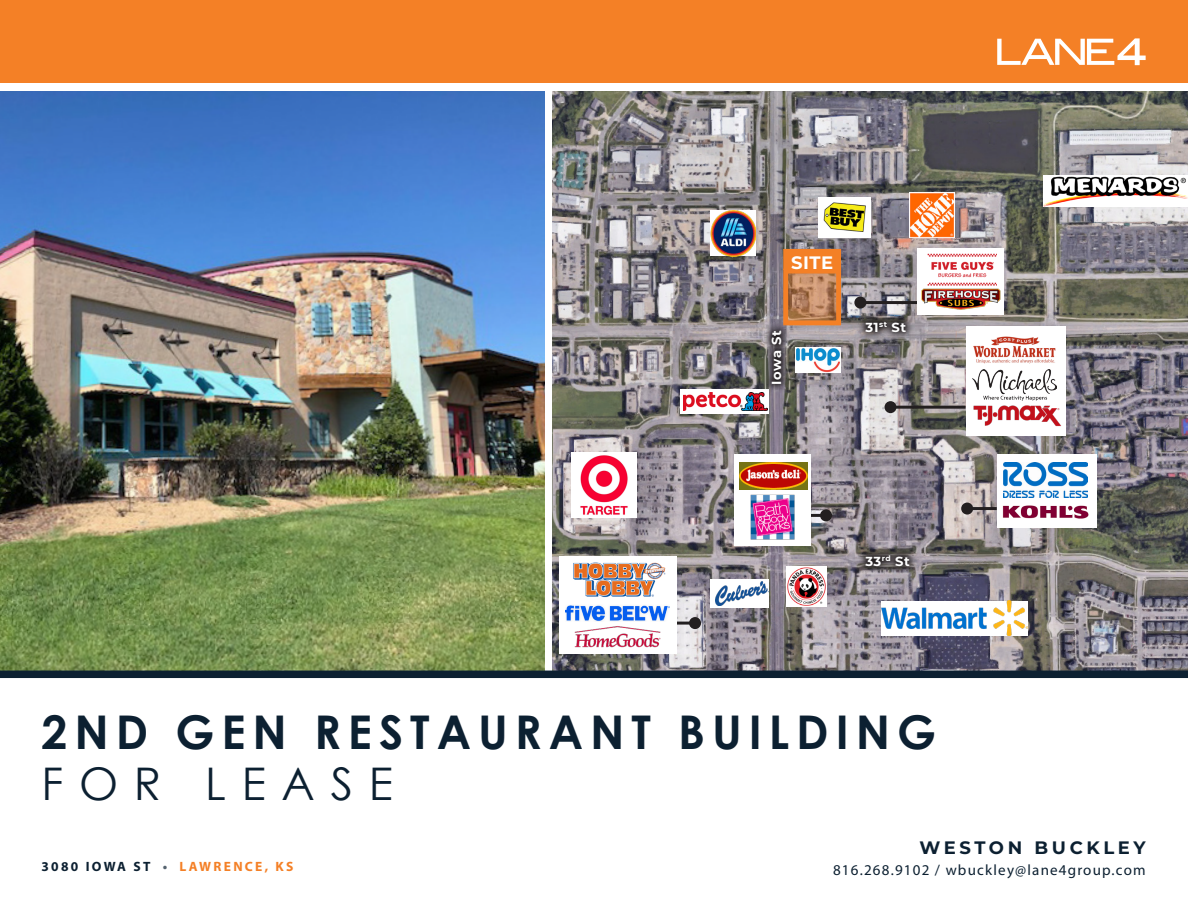
<style>
.page{position:relative;width:1188px;height:918px;background:#fff}
.page>*{position:absolute;margin:0;border:0;box-sizing:border-box;transform-origin:0 0}
.t1{font:700 46.5px "Century Gothic";letter-spacing:.15em;color:#0c2031}
.t2{font:45px "Century Gothic";letter-spacing:.35em;color:#0c2031}
.Contact_Info{font:700 18px "Montserrat";letter-spacing:.2em;color:#0c2031}
.t3{font:700 18px "Montserrat";color:#fff}
.Contact_Info-2{font:15px "Myriad Pro";letter-spacing:.08em;color:#0c2031}
.Contact_Info-3{font:700 13.5px "Myriad Pro";letter-spacing:.17em;color:#f48026}
.t4{font:700 13.2px "Montserrat";letter-spacing:.04em;color:#fff}
.s1{color:#0c2031}
.s2{color:#55636f}
</style>
<div class="page">
<img style="left:0;top:91px;width:544px;height:580px">
<div style="left:0;top:0;width:1188px;height:82px;background:#f48026"></div>
<svg style="left:997px;top:38px;width:149px;height:27px"></svg>
<img style="left:553px;top:91px;width:635px;height:580px">
<div style="left:0;top:671px;width:1188px;height:7px;background:#0c2031"></div>
<img style="left:572px;top:453px;width:64px;height:64px">
<img style="left:710px;top:211px;width:46px;height:45px">
<img style="left:1043px;top:176px;width:145px;height:31px">
<img style="left:881px;top:601px;width:146px;height:35px">
<img style="left:910px;top:193px;width:44px;height:44px">
<svg style="left:789px;top:275px;width:46px;height:44px;background:#b88461"></svg>
<div style="left:783px;top:269px;width:58px;height:56px;border:5px solid #f48026"></div>
<div style="left:783px;top:249px;width:58px;height:21px;background:#f48026"></div>
<div style="left:966px;top:326px;width:100px;height:110px;background:#fff"></div>
<img style="left:972px;top:336px;width:84px;height:64px">
<img style="left:973px;top:405px;width:88px;height:22px">
<hr style="left:891px;top:406px;width:75px;height:3px;background:#231f20">
<div style="left:885px;top:401px;width:12px;height:12px;background:#231f20;border-radius:50%"></div>
<div style="left:998px;top:454px;width:99px;height:73px;background:#fff"></div>
<hr style="left:967px;top:507px;width:30px;height:3px;background:#231f20">
<div style="left:961px;top:503px;width:12px;height:12px;background:#231f20;border-radius:50%"></div>
<img style="left:1003px;top:463px;width:85px;height:34px">
<img style="left:1002px;top:505px;width:87px;height:14px">
<img style="left:819px;top:197px;width:51px;height:40px">
<div style="left:680px;top:389px;width:89px;height:24px;background:#fff"></div>
<img style="left:683px;top:392px;width:85px;height:19px">
<svg style="left:763px;top:322px;width:27px;height:70px;background:#645f60"></svg>
<svg style="left:857px;top:547px;width:61px;height:27px;background:#5e595a"></svg>
<svg style="left:857px;top:313px;width:57px;height:27px;background:#696568"></svg>
<hr style="left:773px;top:514px;width:53px;height:3px;background:#231f20">
<div style="left:820px;top:509px;width:12px;height:12px;background:#231f20;border-radius:50%"></div>
<div style="left:734px;top:455px;width:77px;height:91px;background:#fff"></div>
<img style="left:740px;top:462px;width:68px;height:27px">
<img style="left:750px;top:494px;width:45px;height:46px">
<img style="left:795px;top:347px;width:45px;height:25px">
<hr style="left:642px;top:622px;width:53px;height:3px;background:#231f20">
<div style="left:689px;top:617px;width:12px;height:12px;background:#231f20;border-radius:50%"></div>
<div style="left:559px;top:556px;width:117px;height:98px;background:#fff"></div>
<img style="left:573px;top:562px;width:93px;height:36px">
<img style="left:574px;top:621px;width:87px;height:27px">
<img style="left:566px;top:605px;width:104px;height:16px">
<div style="left:711px;top:579px;width:58px;height:28px;background:#fff"></div>
<img style="left:715px;top:581px;width:53px;height:24px">
<img style="left:787px;top:567px;width:40px;height:40px">
<hr style="left:860px;top:301px;width:95px;height:3px;background:#231f20">
<div style="left:854px;top:297px;width:12px;height:12px;background:#231f20;border-radius:50%"></div>
<div style="left:918px;top:248px;width:86px;height:67px;background:#fff"></div>
<img style="left:927px;top:253px;width:70px;height:32px">
<img style="left:921px;top:285px;width:80px;height:25px">
<p class="t3" style="left:791px;top:249px;width:44px">SITE</p>
<p class="t4" style="left:767px;top:385px;width:55px;rotate:-90deg">Iowa St</p>
<p class="t4" style="left:865px;top:318px;width:42px">31<sup>st</sup> St</p>
<p class="t4" style="left:865px;top:552px;width:46px">33<sup>rd</sup> St</p>
<p class="t1" style="left:42px;top:697px;width:896px">2ND GEN RESTAURANT BUILDING</p>
<p class="t2" style="left:42px;top:752px;width:353px">FOR LEASE</p>
<p class="Contact_Info-3" style="left:42px;top:858px;width:253px"><span class="s1">3080 IOWA ST</span> <span class="s2">•</span> LAWRENCE, KS</p>
<p class="Contact_Info" style="left:920px;top:834px;width:228px">WESTON BUCKLEY</p>
<p class="Contact_Info-2" style="left:833px;top:861px;width:314px">816.268.9102 / wbuckley@lane4group.com</p>
</div>
